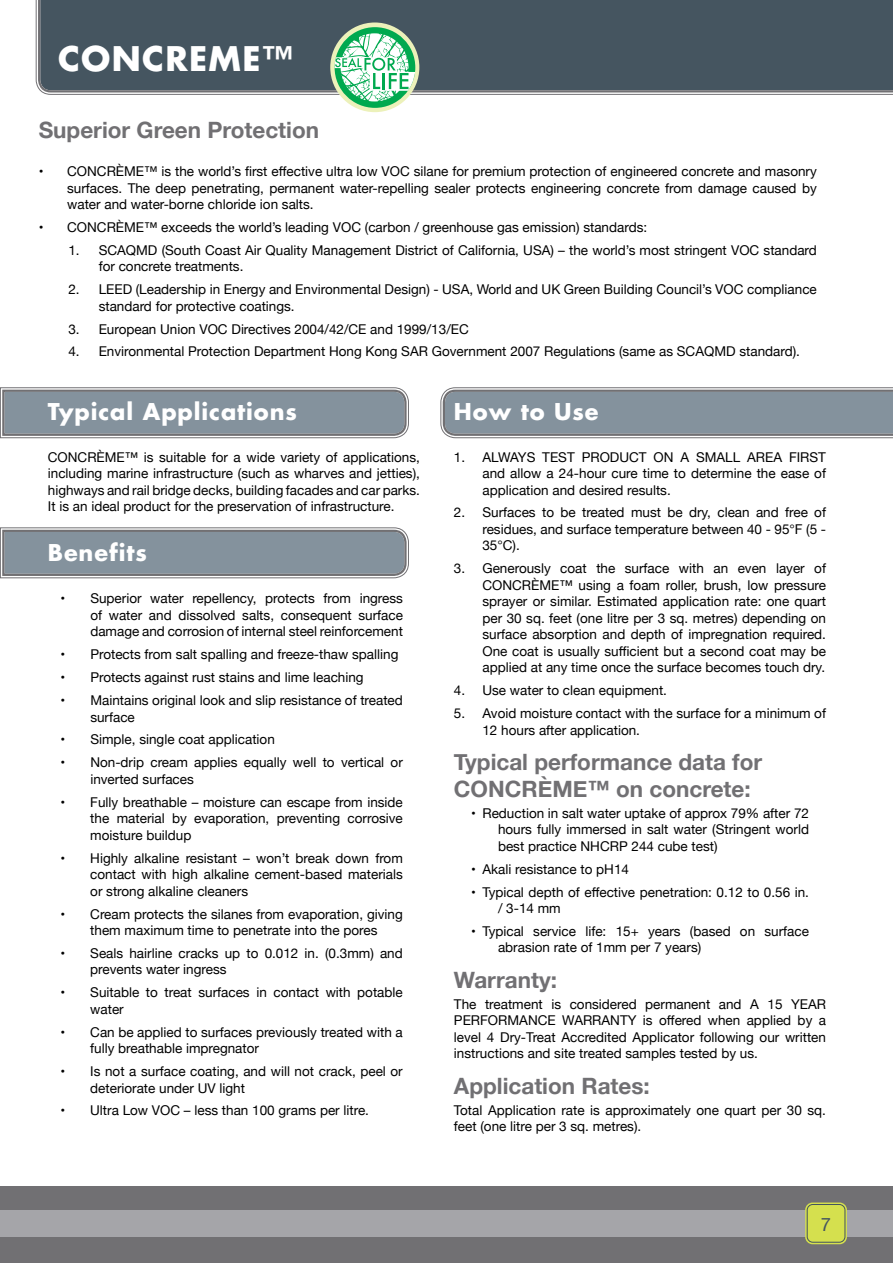
<style>
.page{position:relative;width:893px;height:1263px;background:#fff}
.page>*{position:absolute;margin:0;border:0;box-sizing:border-box;transform-origin:0 0}
.t1{font:700 33px "Futura";letter-spacing:.04em;color:#fff}
.t2{font:700 22.5px/27px "Helvetica Neue";color:#717073}
.t3{font:700 22.5px "Futura";letter-spacing:.04em;color:#fff}
.t4{font:18.3px "Helvetica Neue";color:#455560}
.t5{font:13.5px/16.5px "Helvetica Neue";color:#000}
</style>
<div class="page">
<div style="left:0;top:1186px;width:893px;height:77px;background:#717073"></div>
<div style="left:0;top:1211px;width:893px;height:26px;background:#a5a5a9"></div>
<svg style="left:805px;top:1202px;width:42px;height:42px"></svg>
<div style="left:810px;top:1208px;width:32px;height:31px;background:#d5e04e"></div>
<div style="left:807px;top:1204px;width:38px;height:39px;border:1px solid #455560;border-radius:6px"></div>
<svg style="left:440px;top:387px;width:453px;height:52px;background:#8c969f"></svg>
<svg style="left:0;top:527px;width:409px;height:52px;background:#8b969f"></svg>
<svg style="left:0;top:387px;width:409px;height:52px;background:#8c969f"></svg>
<svg style="left:36px;top:0;width:857px;height:95px;background:#b9b9ba"></svg>
<div style="left:38px;top:0;width:855px;height:92px;background:#455560"></div>
<svg style="left:330px;top:22px;width:89px;height:90px"></svg>
<div style="left:335px;top:27px;width:80px;height:81px;background:#00a94f;border-radius:50%"></div>
<svg style="left:334px;top:33px;width:81px;height:68px"></svg>
<h1 class="t1" style="left:58px;top:37px;width:236px">CONCREME™</h1>
<h2 class="t2" style="left:39px;top:117px;width:282px">Superior Green Protection</h2>
<p class="t5" style="left:67px;top:164px;width:751px;text-align:justify;text-indent:-28px">• CONCRÈME™ is the world’s first effective ultra low VOC silane for premium protection of engineered concrete and masonry surfaces. The deep penetrating, permanent water-repelling sealer protects engineering concrete from damage caused by water and water-borne chloride ion salts.</p>
<p class="t5" style="left:39px;top:220px;width:610px">• CONCRÈME™ exceeds the world’s leading VOC (carbon / greenhouse gas emission) standards:</p>
<p class="t5" style="left:99px;top:242px;width:720px;text-indent:-30px">1. SCAQMD (South Coast Air Quality Management District of California, USA) – the world’s most stringent VOC standard for concrete treatments.</p>
<p class="t5" style="left:99px;top:282px;width:720px;text-indent:-30px">2. LEED (Leadership in Energy and Environmental Design) - USA, World and UK Green Building Council’s VOC compliance standard for protective coatings.</p>
<p class="t5" style="left:68px;top:321px;width:402px">3. European Union VOC Directives 2004/42/CE and 1999/13/EC</p>
<p class="t5" style="left:68px;top:344px;width:733px">4. Environmental Protection Department Hong Kong SAR Government 2007 Regulations (same as SCAQMD standard).</p>
<h2 class="t3" style="left:48px;top:396px;width:251px">Typical Applications</h2>
<p class="t5" style="left:48px;top:449px;width:374px;text-align:justify">CONCRÈME™ is suitable for a wide variety of applications, including marine infrastructure (such as wharves and jetties), highways and rail bridge decks, building facades and car parks.<br>It is an ideal product for the preservation of infrastructure.</p>
<h2 class="t3" style="left:48px;top:538px;width:101px">Benefits</h2>
<p class="t5" style="left:90px;top:591px;width:314px;text-align:justify;text-indent:-30px">• Superior water repellency, protects from ingress of water and dissolved salts, consequent surface damage and corrosion of internal steel reinforcement</p>
<p class="t5" style="left:61px;top:647px;width:339px">• Protects from salt spalling and freeze-thaw spalling</p>
<p class="t5" style="left:61px;top:670px;width:305px">• Protects against rust stains and lime leaching</p>
<p class="t5" style="left:90px;top:693px;width:314px;text-indent:-30px">• Maintains original look and slip resistance of treated surface</p>
<p class="t5" style="left:61px;top:732px;width:216px">• Simple, single coat application</p>
<p class="t5" style="left:90px;top:755px;width:314px;text-indent:-30px">• Non-drip cream applies equally well to vertical or inverted surfaces</p>
<p class="t5" style="left:90px;top:794px;width:314px;text-align:justify;text-indent:-30px">• Fully breathable – moisture can escape from inside the material by evaporation, preventing corrosive moisture buildup</p>
<p class="t5" style="left:90px;top:850px;width:314px;text-align:justify;text-indent:-30px">• Highly alkaline resistant – won’t break down from contact with high alkaline cement-based materials or strong alkaline cleaners</p>
<p class="t5" style="left:61px;top:906px;width:344px;text-align:center">• Cream protects the silanes from evaporation, giving them maximum time to penetrate into the pores</p>
<p class="t5" style="left:90px;top:946px;width:314px;text-indent:-30px">• Seals hairline cracks up to 0.012 in. (0.3mm) and prevents water ingress</p>
<p class="t5" style="left:90px;top:985px;width:314px;text-indent:-30px">• Suitable to treat surfaces in contact with potable water</p>
<p class="t5" style="left:90px;top:1024px;width:314px;text-indent:-30px">• Can be applied to surfaces previously treated with a fully breathable impregnator</p>
<p class="t5" style="left:90px;top:1064px;width:314px;text-indent:-30px">• Is not a surface coating, and will not crack, peel or deteriorate under UV light</p>
<p class="t5" style="left:60px;top:1103px;width:310px">• Ultra Low VOC – less than 100 grams per litre.</p>
<h2 class="t3" style="left:454px;top:396px;width:146px">How to Use</h2>
<p class="t5" style="left:482px;top:449px;width:345px;text-align:justify;text-indent:-28px">1. ALWAYS TEST PRODUCT ON A SMALL AREA FIRST and allow a 24-hour cure time to determine the ease of application and desired results.</p>
<p class="t5" style="left:482px;top:505px;width:345px;text-align:justify;text-indent:-28px">2. Surfaces to be treated must be dry, clean and free of residues, and surface temperature between 40 - 95°F (5 - 35°C).</p>
<p class="t5" style="left:482px;top:561px;width:345px;text-align:justify;text-indent:-28px">3. Generously coat the surface with an even layer of CONCRÈME™ using a foam roller, brush, low pressure sprayer or similar. Estimated application rate: one quart per 30 sq. feet (one litre per 3 sq. metres) depending on surface absorption and depth of impregnation required.<br>One coat is usually sufficient but a second coat may be applied at any time once the surface becomes touch dry.</p>
<p class="t5" style="left:454px;top:683px;width:215px">4. Use water to clean equipment.</p>
<p class="t5" style="left:482px;top:706px;width:345px;text-indent:-28px">5. Avoid moisture contact with the surface for a minimum of<br>12 hours after application.</p>
<h2 class="t2" style="left:454px;top:749px;width:310px">Typical performance data for<br>CONCRÈME™ on concrete:</h2>
<p class="t5" style="left:498px;top:805px;width:313px;text-align:justify;text-indent:-27px">• Reduction in salt water uptake of approx 79% after 72 hours fully immersed in salt water (Stringent world best practice NHCRP 244 cube test)</p>
<p class="t5" style="left:471px;top:861px;width:160px">• Akali resistance to pH14</p>
<p class="t5" style="left:498px;top:884px;width:313px;text-indent:-27px">• Typical depth of effective penetration: 0.12 to 0.56 in. / 3-14 mm</p>
<p class="t5" style="left:498px;top:924px;width:313px;text-indent:-27px">• Typical service life: 15+ years (based on surface abrasion rate of 1mm per 7 years)</p>
<h2 class="t2" style="left:454px;top:967px;width:104px">Warranty:</h2>
<p class="t5" style="left:454px;top:996px;width:374px;text-align:justify">The treatment is considered permanent and A 15 YEAR PERFORMANCE WARRANTY is offered when applied by a level 4 Dry-Treat Accredited Applicator following our written instructions and site treated samples tested by us.</p>
<h2 class="t2" style="left:454px;top:1073px;width:197px">Application Rates:</h2>
<p class="t5" style="left:454px;top:1102px;width:374px">Total Application rate is approximately one quart per 30 sq. feet (one litre per 3 sq. metres).</p>
<h3 class="t4" style="left:821px;top:1212px;width:12px">7</h3>
</div>
